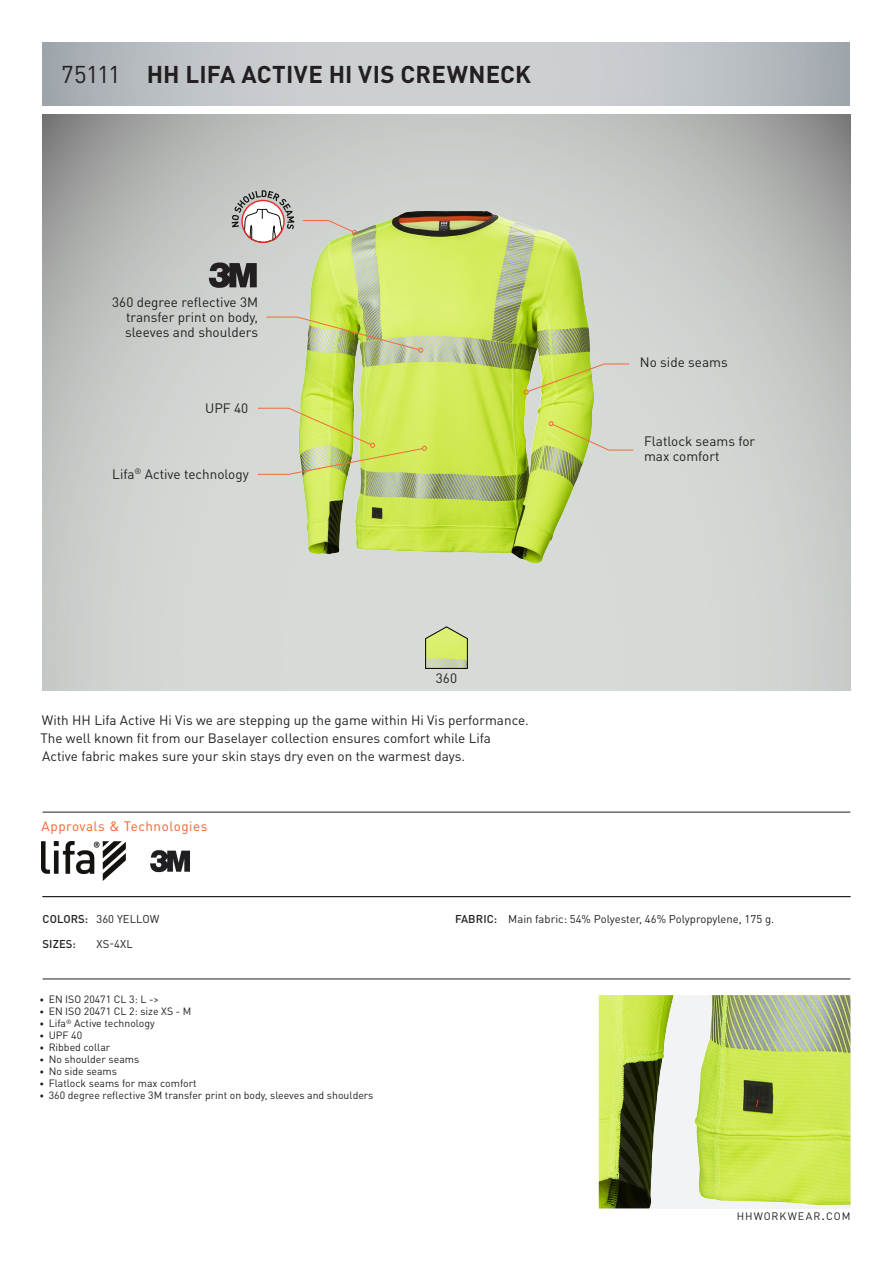
<style>
.page{position:relative;width:893px;height:1263px;background:#fff}
.page>*{position:absolute;margin:0;border:0;box-sizing:border-box;transform-origin:0 0}
.Artikkelnummer{font:700 24px "DINOT";letter-spacing:.01em;color:#231f20}
.Artikkelnummer-2{font:24px "DINOT";letter-spacing:-.045em;color:#231f20}
.Characteristics{font:13.5px/15px "DINOT";color:#231f20}
.t1{font:13.5px "DINOT";letter-spacing:.04em;color:#f16230}
.Color_codes{font:13.5px "DINOT";color:#231f20}
.CW_Code___Name{font:11.25px "DINOT";color:#231f20}
.Colors__sizes__fabri{font:11.25px "DINOT";letter-spacing:.005em;color:#231f20}
.Colors__sizes__fabri-2{font:500 11.25px "DINOT";letter-spacing:.01em;color:#231f20}
.t2{font:10.65px "DINOT";letter-spacing:.09em;color:#231f20}
.t3{font:10.5px "DINOT";color:#231f20}
.s1{font-weight:500}
.s2{font-size:9px}
.s3{font-size:15.3px}
</style>
<div class="page">
<svg style="left:43px;top:43px;width:807px;height:63px;background:#c0c4c8"></svg>
<hr style="left:43px;top:979px;width:807px;height:1px;background:#231f20">
<hr style="left:43px;top:896px;width:807px;height:1px;background:#231f20">
<hr style="left:43px;top:812px;width:807px;height:1px;background:#231f20">
<img style="left:599px;top:995px;width:251px;height:213px">
<img style="left:43px;top:115px;width:807px;height:575px">
<img style="left:299px;top:211px;width:121px;height:343px">
<svg style="left:425px;top:626px;width:43px;height:43px;background:#c3d280"></svg>
<svg style="left:302px;top:220px;width:55px;height:15px"></svg>
<img style="left:257px;top:407px;width:170px;height:68px">
<img style="left:265px;top:316px;width:158px;height:37px">
<svg style="left:524px;top:363px;width:106px;height:32px;background:#cad680"></svg>
<svg style="left:549px;top:421px;width:85px;height:30px;background:#cfd88e"></svg>
<svg style="left:232px;top:190px;width:62px;height:53px"></svg>
<div style="left:241px;top:200px;width:44px;height:43px;border:1px solid #ec2523;border-radius:50%"></div>
<img style="left:41px;top:842px;width:84px;height:38px">
<img style="left:150px;top:850px;width:40px;height:23px">
<svg style="left:209px;top:262px;width:48px;height:26px"></svg>
<p class="Artikkelnummer-2" style="left:61px;top:58px;width:61px">75111</p>
<p class="Artikkelnummer" style="left:147px;top:58px;width:386px">HH LIFA ACTIVE HI VIS CREWNECK</p>
<p class="Characteristics" style="left:125px;top:294px;width:134px;text-align:justify;text-indent:-13px">360 degree reflective 3M transfer print on body, sleeves and shoulders</p>
<p class="Characteristics" style="left:205px;top:400px;width:45px">UPF 40</p>
<p class="Characteristics" style="left:112px;top:466px;width:138px">Lifa<sup>®</sup> Active technology</p>
<p class="Color_codes" style="left:436px;top:669px;width:23px">360</p>
<p class="Characteristics" style="left:40px;top:711px;width:490px;line-height:18px">With HH Lifa Active Hi Vis we are stepping up the game within Hi Vis performance.<br>The well known fit from our Baselayer collection ensures comfort while Lifa<br>Active fabric makes sure your skin stays dry even on the warmest days.</p>
<p class="t1" style="left:42px;top:817px;width:167px">Approvals &amp; Technologies</p>
<p class="Characteristics" style="left:640px;top:354px;width:89px">No side seams</p>
<p class="Characteristics" style="left:644px;top:433px;width:113px">Flatlock seams for max comfort</p>
<p class="Colors__sizes__fabri" style="left:43px;top:911px;width:118px"><span class="s1">COLORS:</span> 360 YELLOW</p>
<p class="Colors__sizes__fabri-2" style="left:43px;top:937px;width:35px">SIZES:</p>
<p class="Colors__sizes__fabri" style="left:97px;top:937px;width:38px">XS-4XL</p>
<p class="t3" style="left:40px;top:992px;width:121px"><span class="s2">•</span> EN ISO 20471 CL 3: L -&gt;</p>
<p class="t3" style="left:40px;top:1004px;width:153px"><span class="s2">•</span> EN ISO 20471 CL 2: size XS - M</p>
<p class="t3" style="left:40px;top:1016px;width:117px"><span class="s2">•</span> Lifa<sup>®</sup> Active technology</p>
<p class="t3" style="left:40px;top:1028px;width:44px"><span class="s2">•</span> UPF 40</p>
<p class="t3" style="left:40px;top:1040px;width:72px"><span class="s2">•</span> Ribbed collar</p>
<p class="t3" style="left:40px;top:1052px;width:101px"><span class="s2">•</span> No shoulder seams</p>
<p class="t3" style="left:40px;top:1064px;width:79px"><span class="s2">•</span> No side seams</p>
<p class="t3" style="left:40px;top:1076px;width:158px"><span class="s2">•</span> Flatlock seams for max comfort</p>
<p class="t3" style="left:40px;top:1088px;width:335px"><span class="s2">•</span> 360 degree reflective 3M transfer print on body, sleeves and shoulders</p>
<p class="CW_Code___Name" style="left:455px;top:911px;width:321px"><span class="s1">FABRIC:</span> Main fabric: 54% Polyester, 46% Polypropylene, 175 g.</p>
<p class="t2" style="left:737px;top:1209px;width:115px">HHWORKWEAR<span class="s3">.</span>COM</p>
</div>
